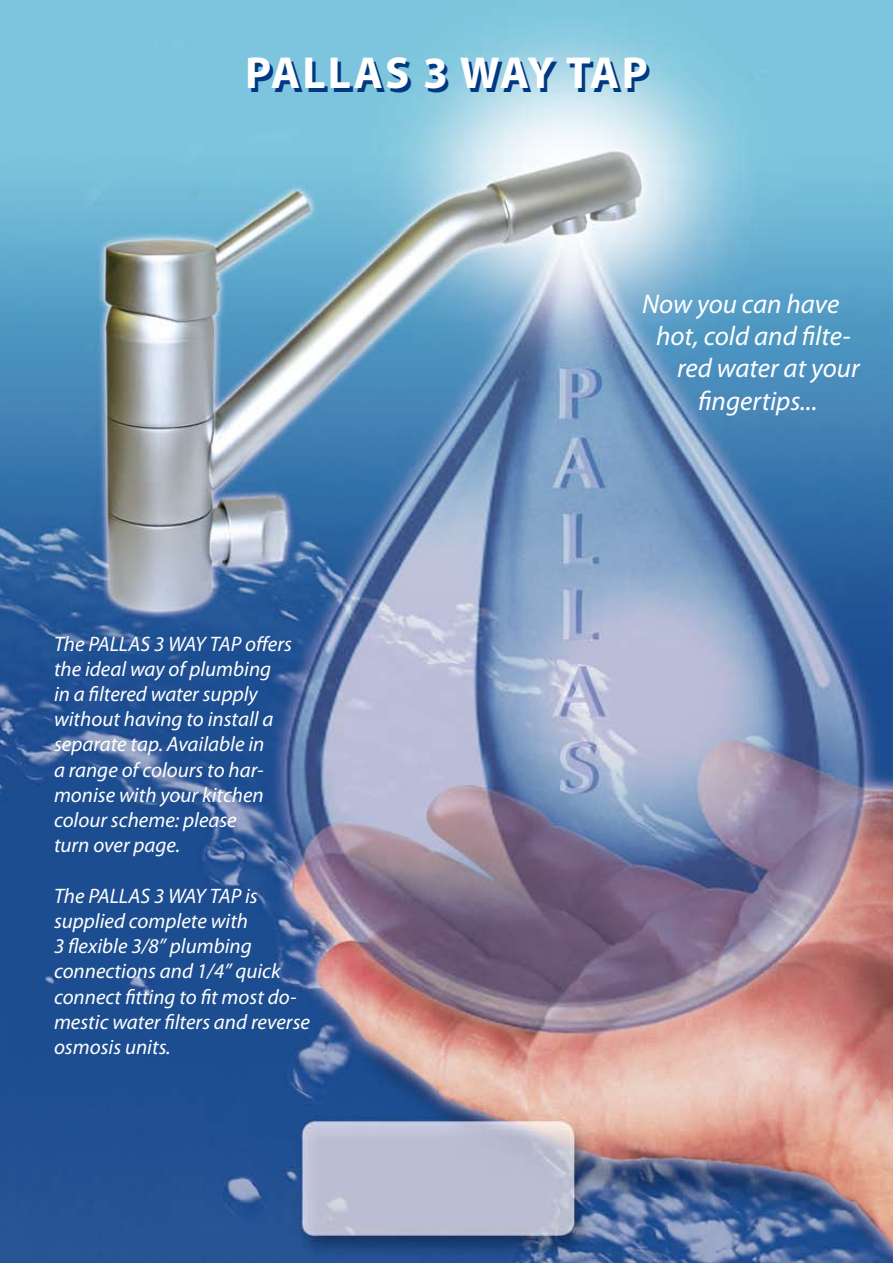
<style>
.page{position:relative;width:893px;height:1263px;background:#fff}
.page>*{position:absolute;margin:0;border:0;box-sizing:border-box;transform-origin:0 0}
.t1{font:700 45px "Myriad Pro";letter-spacing:.05em;color:#003882}
.t2{font:italic 27px "Myriad Pro";color:#fff}
.t3{font:italic 21px/25.2px "Myriad Pro";color:#fff}
</style>
<div class="page">
<img style="left:0;top:0;width:893px;height:1263px">
<h1 class="t1" style="left:248px;top:47px;width:404px">PALLAS 3 WAY TAP</h1>
<p class="t3" style="left:54px;top:631px;width:239px">The PALLAS 3 WAY TAP offers the ideal way of plumbing in a filtered water supply without having to install a separate tap. Available in<br>a range of colours to har&shy;monise with your kitchen colour scheme: please<br>turn over page.</p>
<p class="t3" style="left:54px;top:883px;width:257px">The PALLAS 3 WAY TAP is supplied complete with<br>3 flexible 3/8” plumbing connections and 1/4” quick connect fitting to fit most do&shy;mestic water filters and reverse osmosis units.</p>
<p class="t2" style="left:642px;top:287px;width:199px">Now you can have</p>
<p class="t2" style="left:656px;top:319px;width:196px">hot, cold and filte-</p>
<p class="t2" style="left:677px;top:352px;width:184px">red water at your</p>
<p class="t2" style="left:698px;top:384px;width:121px">fingertips...</p>
</div>
